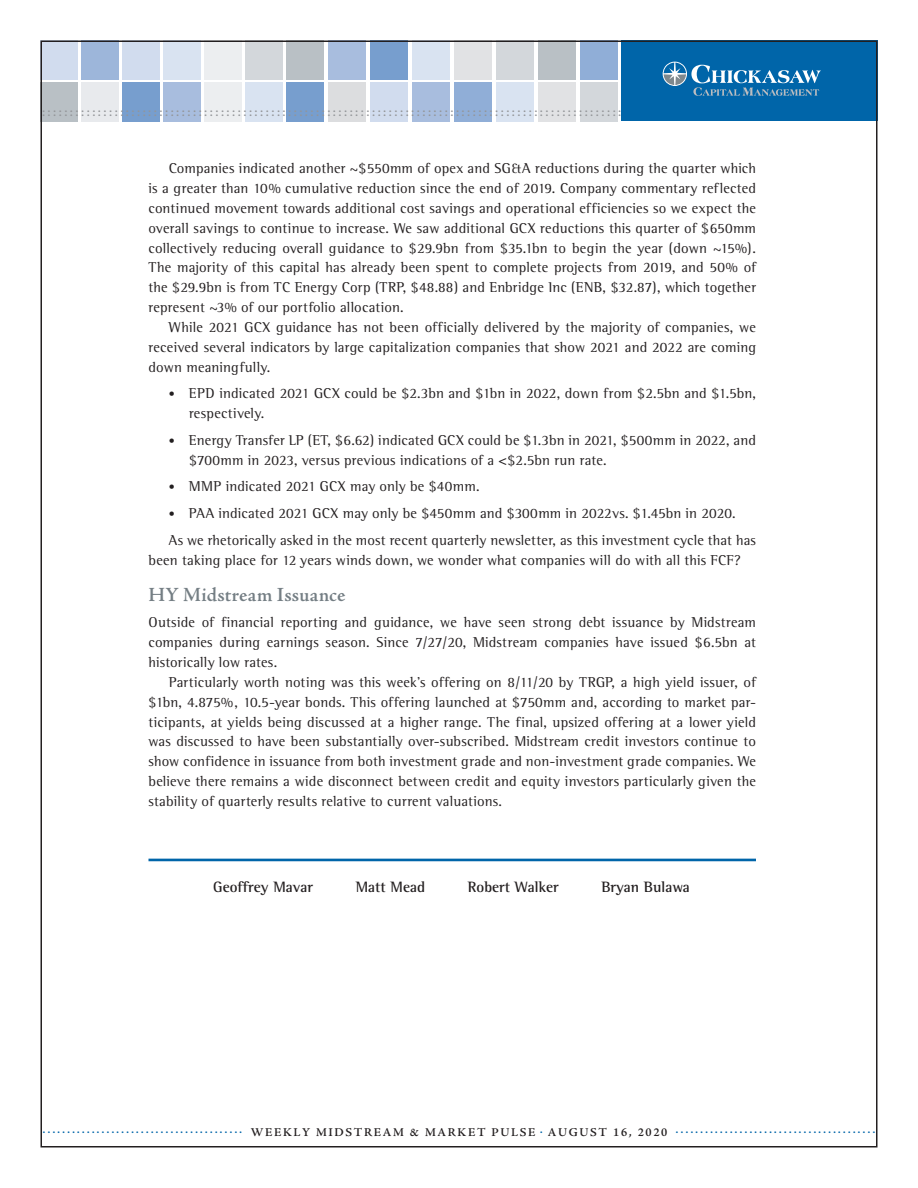
<style>
.page{position:relative;width:918px;height:1188px;background:#fff}
.page>*{position:absolute;margin:0;border:0;box-sizing:border-box;transform-origin:0 0}
.PG2_10-10_Body_Rest{font:600 20.25px "Adobe Jenson Pro";letter-spacing:.015em;color:#747e84}
.t1{font:700 15.3px "Rotis Semi Serif";color:#231f20}
.t2{font:15px "AG Book Rounded";color:#939598}
.t3{font:15px "AG Book Rounded";color:#0065a9}
.PG2_10-10_Body_Rest-2{font:14.7px/19.8px "Rotis Semi Serif";letter-spacing:.01em;color:#231f20;text-align:justify}
.s1{font-size:12px}
</style>
<div class="page">
<div style="left:287px;top:40px;width:37px;height:40px;background:#b9c0c5"></div>
<div style="left:287px;top:82px;width:37px;height:40px;background:#779ece"></div>
<div style="left:246px;top:40px;width:37px;height:40px;background:#d3d7db"></div>
<div style="left:246px;top:82px;width:37px;height:40px;background:#d9e3f1"></div>
<div style="left:205px;top:40px;width:37px;height:40px;background:#eceef0"></div>
<div style="left:205px;top:82px;width:37px;height:40px;background:#eceef0"></div>
<div style="left:164px;top:40px;width:37px;height:40px;background:#d9e3f1"></div>
<div style="left:164px;top:82px;width:37px;height:40px;background:#a8bdde"></div>
<div style="left:123px;top:40px;width:37px;height:40px;background:#d1dcee"></div>
<div style="left:123px;top:82px;width:37px;height:40px;background:#779ece"></div>
<div style="left:82px;top:40px;width:37px;height:40px;background:#9db6da"></div>
<div style="left:82px;top:82px;width:37px;height:40px;background:#e8eaed"></div>
<div style="left:40px;top:40px;width:38px;height:40px;background:#d1dcee"></div>
<div style="left:40px;top:82px;width:38px;height:40px;background:#b9c0c5"></div>
<div style="left:328px;top:40px;width:38px;height:40px;background:#a8bdde"></div>
<div style="left:328px;top:82px;width:38px;height:40px;background:#dcdddf"></div>
<div style="left:370px;top:40px;width:38px;height:40px;background:#779ece"></div>
<div style="left:370px;top:82px;width:38px;height:40px;background:#d1dcee"></div>
<div style="left:412px;top:40px;width:38px;height:40px;background:#d9e3f1"></div>
<div style="left:412px;top:82px;width:38px;height:40px;background:#a8bdde"></div>
<div style="left:454px;top:40px;width:38px;height:40px;background:#e1e2e4"></div>
<div style="left:454px;top:82px;width:38px;height:40px;background:#90aed7"></div>
<div style="left:496px;top:40px;width:38px;height:40px;background:#d3d7db"></div>
<div style="left:496px;top:82px;width:38px;height:40px;background:#d9e3f1"></div>
<div style="left:538px;top:40px;width:38px;height:40px;background:#b9c0c5"></div>
<div style="left:538px;top:82px;width:38px;height:40px;background:#e1e2e4"></div>
<div style="left:580px;top:40px;width:38px;height:40px;background:#90aed7"></div>
<div style="left:580px;top:82px;width:38px;height:40px;background:#d3d7db"></div>
<div style="left:621px;top:40px;width:257px;height:82px;background:#0065a9"></div>
<svg style="left:663px;top:62px;width:158px;height:34px"></svg>
<hr style="left:148px;top:859px;width:608px;height:2px;background:#0065a9">
<p class="t2" style="left:42px;top:98px;width:581px">........................................................................................................</p>
<p class="t2" style="left:42px;top:103px;width:581px">........................................................................................................</p>
<p class="PG2_10-10_Body_Rest-2" style="left:148px;top:158px;width:609px;text-indent:20px">Companies indicated another ~$550mm of opex and SG&amp;A reductions during the quarter which is a greater than 10% cumulative reduction since the end of 2019. Company commentary reflected continued movement towards additional cost savings and operational efficiencies so we expect the overall savings to continue to increase. We saw additional GCX reductions this quarter of $650mm collectively reducing overall guidance to $29.9bn from $35.1bn to begin the year (down ~15%).<br>The majority of this capital has already been spent to complete projects from 2019, and 50% of the $29.9bn is from TC Energy Corp (TRP, $48.88) and Enbridge Inc (ENB, $32.87), which together represent ~3% of our portfolio allocation.</p>
<p class="PG2_10-10_Body_Rest-2" style="left:148px;top:317px;width:609px;text-indent:20px">While 2021 GCX guidance has not been officially delivered by the majority of companies, we received several indicators by large capitalization companies that show 2021 and 2022 are coming down meaningfully.</p>
<p class="PG2_10-10_Body_Rest-2" style="left:189px;top:384px;width:569px;text-indent:-20px"><span class="s1">•</span> EPD indicated 2021 GCX could be $2.3bn and $1bn in 2022, down from $2.5bn and $1.5bn, respectively.</p>
<p class="PG2_10-10_Body_Rest-2" style="left:189px;top:430px;width:568px;text-indent:-20px"><span class="s1">•</span> Energy Transfer LP (ET, $6.62) indicated GCX could be $1.3bn in 2021, $500mm in 2022, and $700mm in 2023, versus previous indications of a &lt;$2.5bn run rate.</p>
<p class="PG2_10-10_Body_Rest-2" style="left:169px;top:477px;width:312px"><span class="s1">•</span> MMP indicated 2021 GCX may only be $40mm.</p>
<p class="PG2_10-10_Body_Rest-2" style="left:169px;top:503px;width:568px"><span class="s1">•</span> PAA indicated 2021 GCX may only be $450mm and $300mm in 2022vs. $1.45bn in 2020.</p>
<p class="PG2_10-10_Body_Rest-2" style="left:148px;top:530px;width:609px;text-indent:20px">As we rhetorically asked in the most recent quarterly newsletter, as this investment cycle that has been taking place for 12 years winds down, we wonder what companies will do with all this FCF?</p>
<p class="PG2_10-10_Body_Rest" style="left:148px;top:583px;width:199px">HY Midstream Issuance</p>
<p class="PG2_10-10_Body_Rest-2" style="left:148px;top:612px;width:609px">Outside of financial reporting and guidance, we have seen strong debt issuance by Midstream companies during earnings season. Since 7/27/20, Midstream companies have issued $6.5bn at historically low rates.</p>
<p class="PG2_10-10_Body_Rest-2" style="left:148px;top:672px;width:609px;text-indent:20px">Particularly worth noting was this week’s offering on 8/11/20 by TRGP, a high yield issuer, of $1bn, 4.875%, 10.5-year bonds. This offering launched at $750mm and, according to market par&shy;ticipants, at yields being discussed at a higher range. The final, upsized offering at a lower yield was discussed to have been substantially over-subscribed. Midstream credit investors continue to show confidence in issuance from both investment grade and non-investment grade companies. We believe there remains a wide disconnect between credit and equity investors particularly given the stability of quarterly results relative to current valuations.</p>
<p class="t1" style="left:213px;top:877px;width:101px">Geoffrey Mavar</p>
<p class="t1" style="left:356px;top:877px;width:71px">Matt Mead</p>
<p class="t1" style="left:468px;top:877px;width:92px">Robert Walker</p>
<p class="t1" style="left:601px;top:877px;width:90px">Bryan Bulawa</p>
<p class="t3" style="left:42px;top:1120px;width:835px">......................................... <sub>WEEKLY</sub> <sub>MIDSTREAM</sub> <sub>&amp;</sub> <sub>MARKET</sub> <sub>PULSE</sub> . <sub>AUGUST</sub> <sub>16,</sub> <sub>2020</sub> .........................................</p>
</div>
